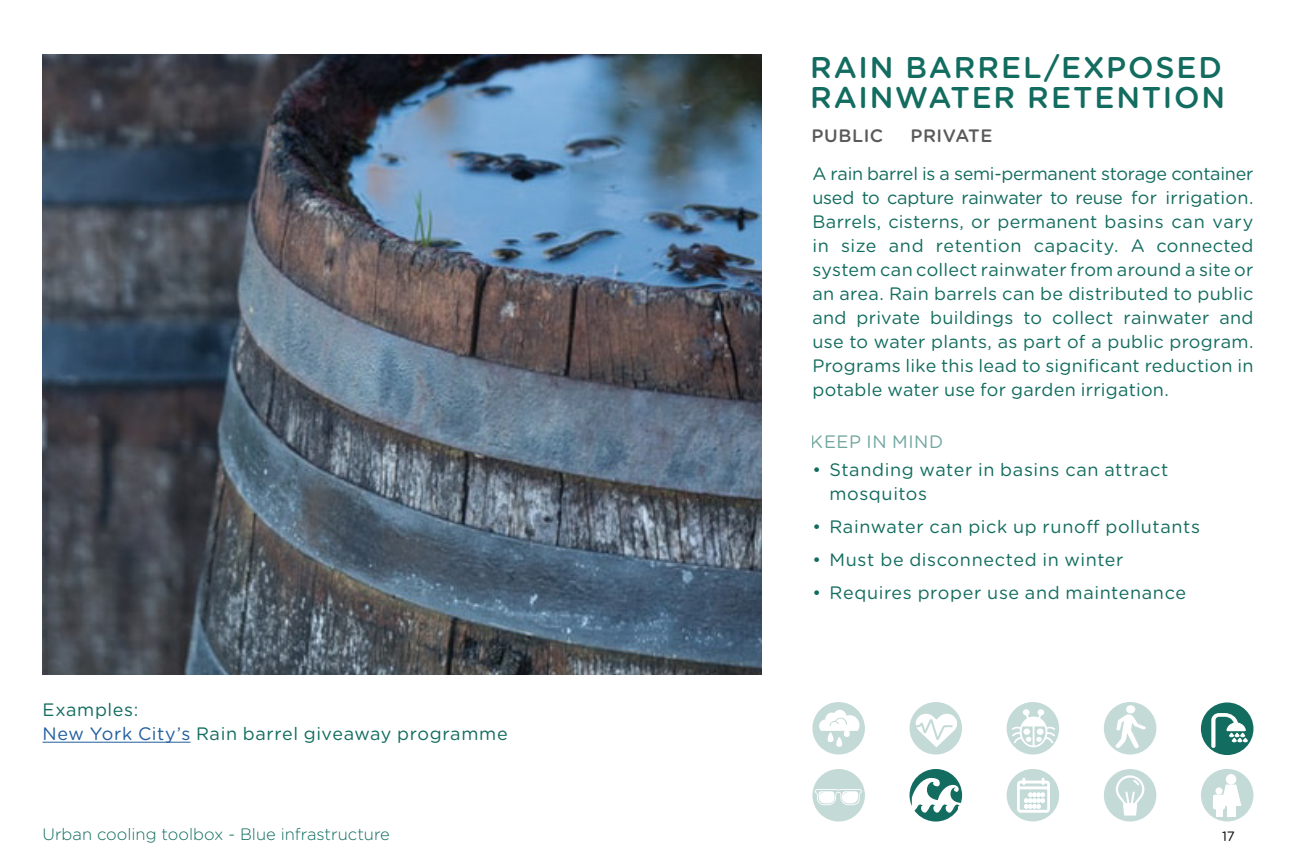
<style>
.page{position:relative;width:1296px;height:864px;background:#fff}
.page>*{position:absolute;margin:0;border:0;box-sizing:border-box;transform-origin:0 0}
.t1{font:500 30px/30px "Gotham Rounded";letter-spacing:.06em;color:#126c5f}
.t2{font:18px/24px "Gotham Rounded";letter-spacing:.035em;color:#126c5f}
.t3{font:500 18px "Gotham Rounded";letter-spacing:.03em;color:#323031}
.t4{font:300 16.5px "Gotham Rounded";color:#106d60}
.t5{font:13.5px "Gotham Rounded";color:#000}
.s1{color:#fff}
.s2{color:#215e9e}
</style>
<div class="page">
<img style="left:43px;top:54px;width:718px;height:621px">
<hr style="left:43px;top:742px;width:148px;height:1px;background:#215e9e">
<svg style="left:812px;top:702px;width:53px;height:53px"></svg>
<div style="left:910px;top:702px;width:52px;height:53px;background:#c4dad7;border-radius:50%"></div>
<div style="left:1007px;top:702px;width:52px;height:53px;background:#c4dad7;border-radius:50%"></div>
<div style="left:1104px;top:702px;width:52px;height:53px;background:#c4dad7;border-radius:50%"></div>
<div style="left:1201px;top:702px;width:52px;height:53px;background:#126c5f;border-radius:50%"></div>
<div style="left:812px;top:769px;width:53px;height:53px;background:#c4dad7;border-radius:50%"></div>
<div style="left:910px;top:769px;width:52px;height:53px;background:#126c5f;border-radius:50%"></div>
<div style="left:1007px;top:769px;width:52px;height:52px;background:#c4dad7;border-radius:50%"></div>
<div style="left:1104px;top:769px;width:52px;height:53px;background:#c4dad7;border-radius:50%"></div>
<div style="left:1201px;top:769px;width:52px;height:52px;background:#c4dad7;border-radius:50%"></div>
<svg style="left:1012px;top:709px;width:43px;height:38px"></svg>
<svg style="left:912px;top:778px;width:49px;height:35px"></svg>
<svg style="left:1017px;top:778px;width:33px;height:35px"></svg>
<div style="left:1126px;top:705px;width:9px;height:8px;background:#fff;border-radius:50%"></div>
<svg style="left:1115px;top:714px;width:32px;height:35px"></svg>
<svg style="left:916px;top:714px;width:41px;height:33px"></svg>
<svg style="left:819px;top:710px;width:40px;height:37px"></svg>
<svg style="left:1211px;top:713px;width:37px;height:35px"></svg>
<svg style="left:815px;top:789px;width:47px;height:16px"></svg>
<svg style="left:1116px;top:775px;width:29px;height:41px"></svg>
<div style="left:1227px;top:801px;width:9px;height:15px;background:#fff"></div>
<div style="left:1226px;top:774px;width:10px;height:11px;background:#fff;border-radius:50%"></div>
<svg style="left:1221px;top:785px;width:20px;height:21px"></svg>
<div style="left:1216px;top:806px;width:6px;height:10px;background:#fff"></div>
<div style="left:1213px;top:795px;width:12px;height:14px;background:#fff;border-radius:2px"></div>
<div style="left:1215px;top:787px;width:8px;height:8px;background:#fff;border-radius:50%"></div>
<h1 class="t1" style="left:810px;top:51px;width:449px">RAIN BARREL/EXPOSED<br>RAINWATER RETENTION<span class="s1">TI</span></h1>
<p class="t3" style="left:811px;top:123px;width:73px">PUBLIC</p>
<p class="t3" style="left:910px;top:123px;width:84px">PRIVATE</p>
<p class="t2" style="left:812px;top:161px;width:443px;text-align:justify">A rain barrel is a semi-permanent storage container used to capture rainwater to reuse for irrigation.<br>Barrels, cisterns, or permanent basins can vary in size and retention capacity. A connected system can collect rainwater from around a site or an area. Rain barrels can be distributed to public and private buildings to collect rainwater and use to water plants, as part of a public program.<br>Programs like this lead to significant reduction in potable water use for garden irrigation.</p>
<p class="t2" style="left:811px;top:429px;width:134px">KEEP IN MIND</p>
<p class="t2" style="left:43px;top:697px;width:467px">Examples:<br><span class="s2">New York City’s</span> Rain barrel giveaway programme</p>
<p class="t2" style="left:829px;top:457px;width:341px;text-indent:-17px">• Standing water in basins can attract mosquitos</p>
<p class="t2" style="left:812px;top:514px;width:389px">• Rainwater can pick up runoff pollutants</p>
<p class="t2" style="left:812px;top:547px;width:313px">• Must be disconnected in winter</p>
<p class="t2" style="left:812px;top:580px;width:375px">• Requires proper use and maintenance</p>
<p class="t4" style="left:43px;top:823px;width:349px">Urban cooling toolbox - Blue infrastructure</p>
<p class="t5" style="left:1222px;top:827px;width:14px">17</p>
</div>
